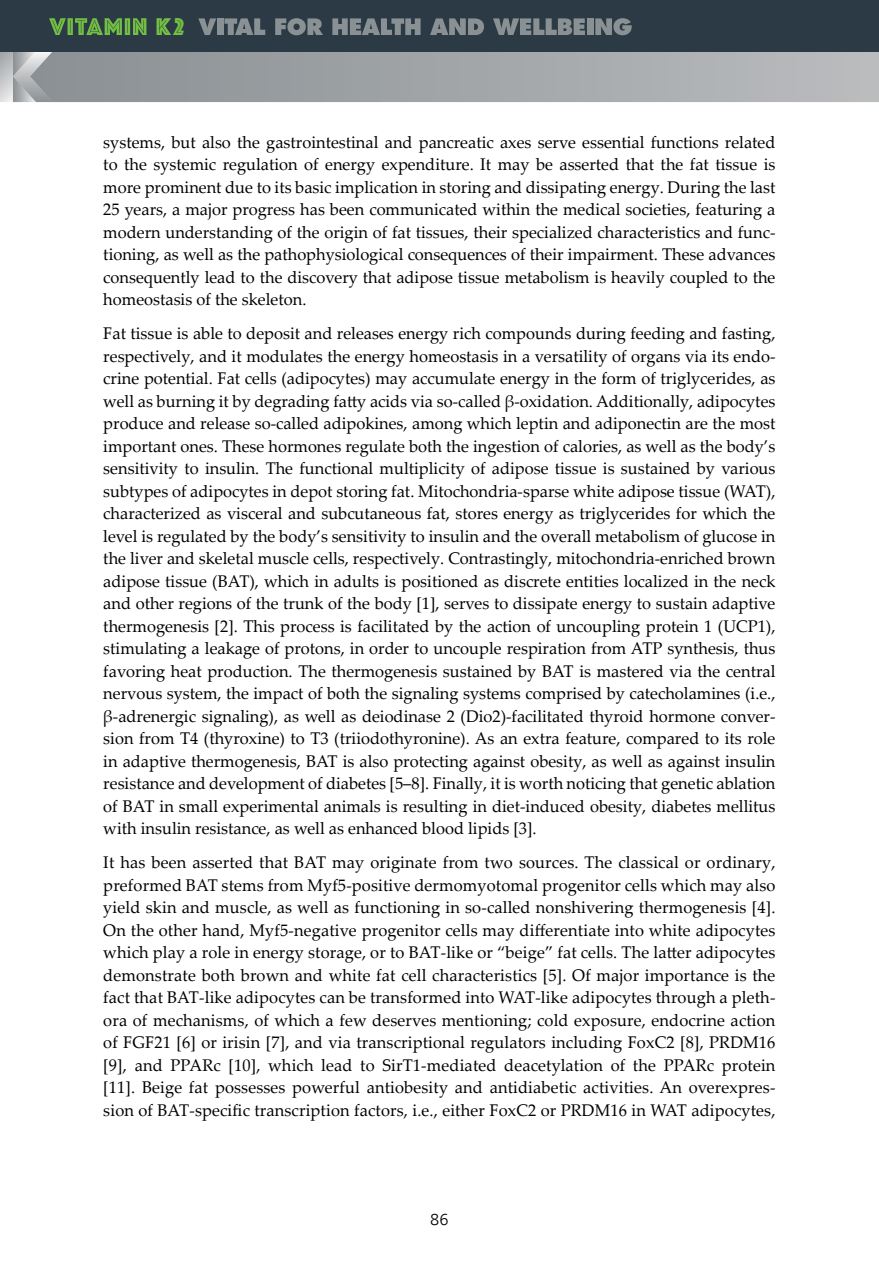
<style>
.page{position:relative;width:879px;height:1276px;background:#fff}
.page>*{position:absolute;margin:0;border:0;box-sizing:border-box;transform-origin:0 0}
.t1{font:24px "Zamenhof Inline";color:#72bf44}
.t2{font:16.8px/22.4px "Palatino Linotype";color:#000;text-align:justify}
.t3{font:300 16px "Frutiger Neue LT Com";color:#000}
</style>
<div class="page">
<svg style="left:0;top:52px;width:879px;height:50px;background:#a3a6a9"></svg>
<div style="left:0;top:0;width:879px;height:52px;background:#2b3a45"></div>
<svg style="left:198px;top:18px;width:18px;height:17px"></svg>
<div style="left:217px;top:18px;width:6px;height:17px;background:#8a9194"></div>
<svg style="left:224px;top:18px;width:41px;height:17px"></svg>
<svg style="left:275px;top:18px;width:48px;height:17px"></svg>
<svg style="left:332px;top:18px;width:88px;height:17px"></svg>
<svg style="left:430px;top:18px;width:54px;height:17px"></svg>
<svg style="left:493px;top:18px;width:92px;height:17px"></svg>
<div style="left:587px;top:18px;width:6px;height:17px;background:#8a9194"></div>
<svg style="left:595px;top:18px;width:37px;height:17px"></svg>
<svg style="left:49px;top:18px;width:97px;height:17px"></svg>
<svg style="left:156px;top:18px;width:15px;height:17px"></svg>
<h1 class="t1" style="left:173px;top:16px;width:14px">2</h1>
<p class="t2" style="left:103px;top:130px;width:673px">systems, but also the gastrointestinal and pancreatic axes serve essential functions related to the systemic regulation of energy expenditure. It may be asserted that the fat tissue is more prominent due to its basic implication in storing and dissipating energy. During the last 25 years, a major progress has been communicated within the medical societies, featuring a modern understanding of the origin of fat tissues, their specialized characteristics and func&shy;tioning, as well as the pathophysiological consequences of their impairment. These advances consequently lead to the discovery that adipose tissue metabolism is heavily coupled to the homeostasis of the skeleton.</p>
<p class="t2" style="left:103px;top:322px;width:674px">Fat tissue is able to deposit and releases energy rich compounds during feeding and fasting, respectively, and it modulates the energy homeostasis in a versatility of organs via its endo&shy;crine potential. Fat cells (adipocytes) may accumulate energy in the form of triglycerides, as well as burning it by degrading fatty acids via so-called β-oxidation. Additionally, adipocytes produce and release so-called adipokines, among which leptin and adiponectin are the most important ones. These hormones regulate both the ingestion of calories, as well as the body’s sensitivity to insulin. The functional multiplicity of adipose tissue is sustained by various subtypes of adipocytes in depot storing fat. Mitochondria-sparse white adipose tissue (WAT), characterized as visceral and subcutaneous fat, stores energy as triglycerides for which the level is regulated by the body’s sensitivity to insulin and the overall metabolism of glucose in the liver and skeletal muscle cells, respectively. Contrastingly, mitochondria-enriched brown adipose tissue (BAT), which in adults is positioned as discrete entities localized in the neck and other regions of the trunk of the body [1], serves to dissipate energy to sustain adaptive thermogenesis [2]. This process is facilitated by the action of uncoupling protein 1 (UCP1), stimulating a leakage of protons, in order to uncouple respiration from ATP synthesis, thus favoring heat production. The thermogenesis sustained by BAT is mastered via the central nervous system, the impact of both the signaling systems comprised by catecholamines (i.e., β-adrenergic signaling), as well as deiodinase 2 (Dio2)-facilitated thyroid hormone conver&shy;sion from T4 (thyroxine) to T3 (triiodothyronine). As an extra feature, compared to its role in adaptive thermogenesis, BAT is also protecting against obesity, as well as against insulin resistance and development of diabetes [5–8]. Finally, it is worth noticing that genetic ablation of BAT in small experimental animals is resulting in diet-induced obesity, diabetes mellitus with insulin resistance, as well as enhanced blood lipids [3].</p>
<p class="t2" style="left:103px;top:850px;width:674px">It has been asserted that BAT may originate from two sources. The classical or ordinary, preformed BAT stems from Myf5-positive dermomyotomal progenitor cells which may also yield skin and muscle, as well as functioning in so-called nonshivering thermogenesis [4].<br>On the other hand, Myf5-negative progenitor cells may differentiate into white adipocytes which play a role in energy storage, or to BAT-like or “beige” fat cells. The latter adipocytes demonstrate both brown and white fat cell characteristics [5]. Of major importance is the fact that BAT-like adipocytes can be transformed into WAT-like adipocytes through a pleth&shy;ora of mechanisms, of which a few deserves mentioning; cold exposure, endocrine action of FGF21 [6] or irisin [7], and via transcriptional regulators including FoxC2 [8], PRDM16 [9], and PPARc [10], which lead to SirT1-mediated deacetylation of the PPARc protein [11]. Beige fat possesses powerful antiobesity and antidiabetic activities. An overexpres&shy;sion of BAT-specific transcription factors, i.e., either FoxC2 or PRDM16 in WAT adipocytes,</p>
<p class="t3" style="left:430px;top:1210px;width:20px">86</p>
</div>
